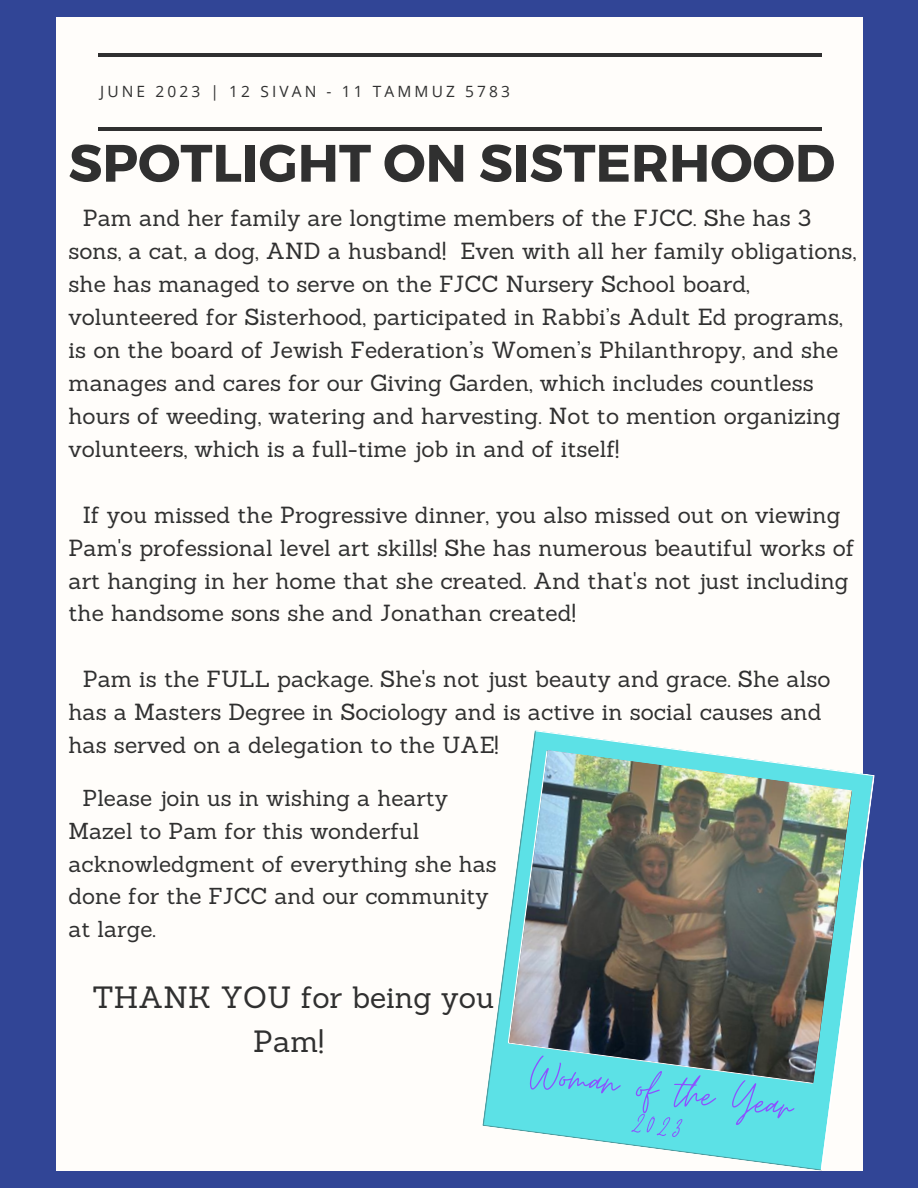
<style>
.page{position:relative;width:918px;height:1188px;background:#314596}
.page>*{position:absolute;margin:0;border:0;box-sizing:border-box;transform-origin:0 0}
.t1{font:700 52.5px "Montserrat";color:#303030}
.t2{font:49.95px "Moon Time";color:#8c52ff}
.t3{font:30px/43.8px "Sanchez";color:#303030;text-align:center}
.t4{font:22.8px/33px "Sanchez";color:#303030}
.t5{font:22.5px/32.7px "Sanchez";color:#303030}
.t6{font:15.45px "Open Sans";letter-spacing:.2em;color:#303030}
</style>
<div class="page">
<div style="left:57px;top:17px;width:806px;height:1153px;background:#fffdfa"></div>
<hr style="left:98px;top:53px;width:724px;height:3px;background:#303030">
<hr style="left:98px;top:127px;width:724px;height:4px;background:#303030">
<svg style="left:482px;top:730px;width:393px;height:441px"></svg>
<img style="left:509px;top:750px;width:343px;height:333px">
<p class="t6" style="left:100px;top:81px;width:411px">JUNE 2023 | 12 SIVAN - 11 TAMMUZ 5783</p>
<p class="t1" style="left:69px;top:129px;width:768px">SPOTLIGHT ON SISTERHOOD</p>
<p class="t4" style="left:69px;top:201px;width:789px;text-indent:14px">Pam and her family are longtime members of the FJCC. She has 3 sons, a cat, a dog, AND a husband! Even with all her family obligations, she has managed to serve on the FJCC Nursery School board, volunteered for Sisterhood, participated in Rabbi’s Adult Ed programs, is on the board of Jewish Federation’s Women’s Philanthropy, and she manages and cares for our Giving Garden, which includes countless hours of weeding, watering and harvesting. Not to mention organizing volunteers, which is a full-time job in and of itself!</p>
<p class="t4" style="left:69px;top:498px;width:788px;text-indent:14px">If you missed the Progressive dinner, you also missed out on viewing Pam's professional level art skills! She has numerous beautiful works of art hanging in her home that she created. And that's not just including the handsome sons she and Jonathan created!</p>
<p class="t4" style="left:69px;top:663px;width:764px;text-indent:14px">Pam is the FULL package. She's not just beauty and grace. She also has a Masters Degree in Sociology and is active in social causes and has served on a delegation to the UAE!</p>
<p class="t5" style="left:69px;top:782px;width:430px;text-indent:14px">Please join us in wishing a hearty<br>Mazel to Pam for this wonderful acknowledgment of everything she has done for the FJCC and our community at large.</p>
<p class="t3" style="left:92px;top:975px;width:404px">THANK YOU for being you<br>Pam!</p>
<p class="t2" style="left:536px;top:1041px;width:265px;rotate:8deg">Woman of the Year</p>
<p class="t2" style="left:635px;top:1092px;width:55px;rotate:8deg">2023</p>
</div>
